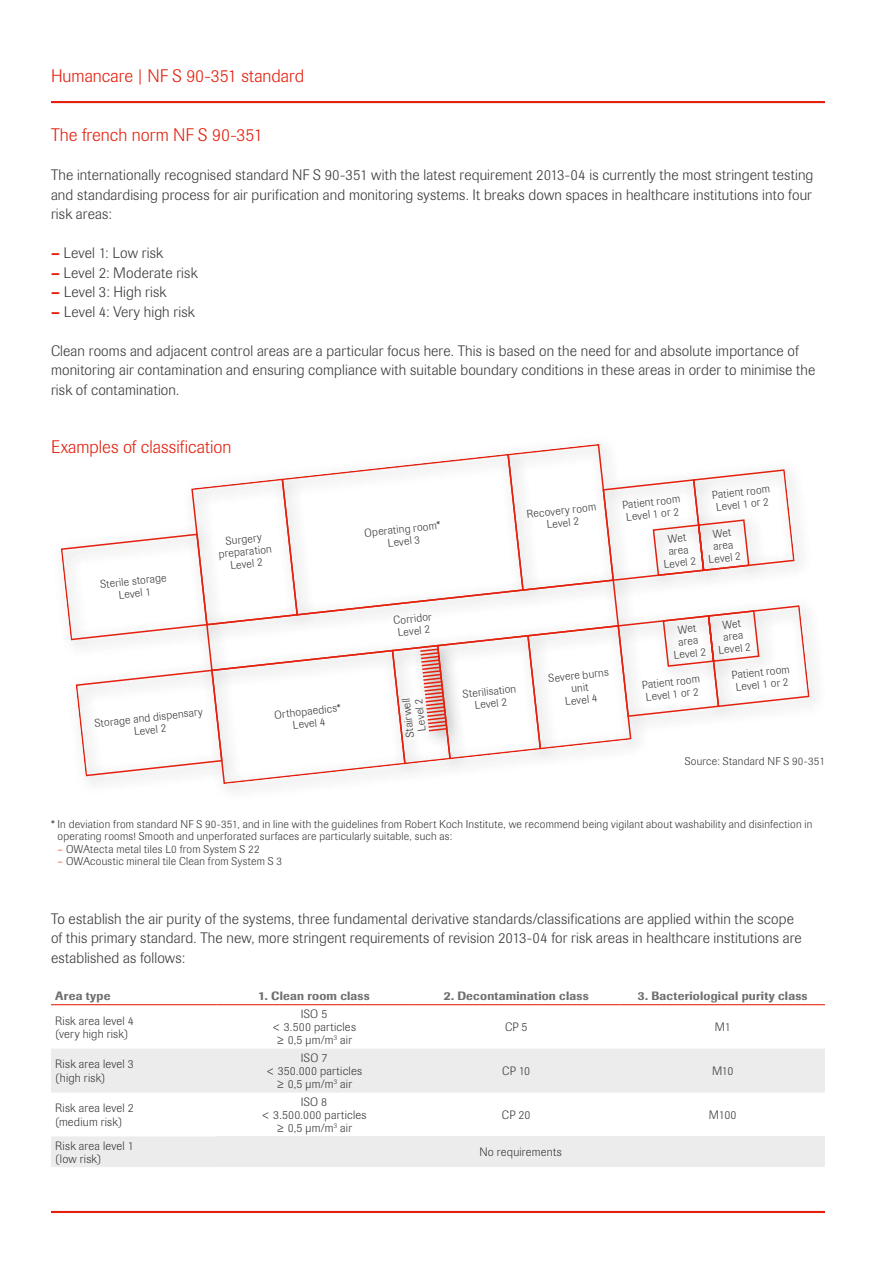
<style>
.page{position:relative;width:893px;height:1263px;background:#fff}
.page>*{position:absolute;margin:0;border:0;box-sizing:border-box;transform-origin:0 0}
.t1{font:300 18px "Imago Pro";color:#e4200e}
.t2{font:300 15px/19.5px "Imago Pro";letter-spacing:.01em;color:#3b3b3a}
.t3{font:300 12px/13.2px "Imago Pro";letter-spacing:.02em;color:#3b3b3a}
.t4{font:500 12px "Imago Pro";letter-spacing:.015em;color:#6f6f6e}
.t5{font:300 11.25px/12.3px "Imago Pro";letter-spacing:.02em;color:#3b3b3a;text-align:center}
.s1{font-weight:500;color:#e4200e}
.s2{color:#e4200e}
</style>
<div class="page">
<svg style="left:51px;top:1049px;width:774px;height:118px;fill:#ececed"></svg>
<div style="left:216px;top:1136px;width:609px;height:31px;background:#ececed"></div>
<hr style="left:51px;top:1004px;width:165px;height:1px;background:#e4200e">
<hr style="left:216px;top:1004px;width:196px;height:1px;background:#e4200e">
<hr style="left:412px;top:1004px;width:209px;height:1px;background:#e4200e">
<hr style="left:621px;top:1004px;width:204px;height:1px;background:#e4200e">
<svg style="left:60px;top:444px;width:750px;height:341px"></svg>
<hr style="left:51px;top:101px;width:774px;height:2px;background:#e4200e">
<hr style="left:51px;top:1211px;width:774px;height:2px;background:#e4200e">
<p class="t1" style="left:51px;top:64px;width:255px">Humancare | NF S 90-351 standard</p>
<p class="t1" style="left:51px;top:123px;width:213px">The french norm NF S 90-351</p>
<p class="t2" style="left:51px;top:165px;width:764px;text-align:justify">The internationally recognised standard NF S 90-351 with the latest requirement 2013-04 is currently the most stringent testing and standardising process for air purification and monitoring systems. It breaks down spaces in healthcare institutions into four risk areas:</p>
<p class="t2" style="left:51px;top:243px;width:113px"><span class="s1">–</span> Level 1: Low risk</p>
<p class="t2" style="left:51px;top:262px;width:148px"><span class="s1">–</span> Level 2: Moderate risk</p>
<p class="t2" style="left:51px;top:282px;width:117px"><span class="s1">–</span> Level 3: High risk</p>
<p class="t2" style="left:51px;top:301px;width:145px"><span class="s1">–</span> Level 4: Very high risk</p>
<p class="t2" style="left:51px;top:340px;width:766px">Clean rooms and adjacent control areas are a particular focus here. This is based on the need for and absolute importance of monitoring air contamination and ensuring compliance with suitable boundary conditions in these areas in order to minimise the risk of contamination.</p>
<p class="t1" style="left:51px;top:435px;width:182px">Examples of classification</p>
<p class="t5" style="left:100px;top:578px;width:68px;rotate:-6deg">Sterile storage<br>Level 1</p>
<p class="t5" style="left:217px;top:535px;width:55px;rotate:-6deg">Surgery preparation<br>Level 2</p>
<p class="t5" style="left:94px;top:717px;width:110px;rotate:-6deg">Storage and dispensary<br>Level 2</p>
<p class="t5" style="left:274px;top:708px;width:68px;rotate:-6deg">Orthopaedics*<br>Level 4</p>
<p class="t5" style="left:364px;top:527px;width:78px;rotate:-6deg">Operating room*<br>Level 3</p>
<p class="t5" style="left:393px;top:614px;width:40px;text-align:left;rotate:-6deg">Corridor<br>Level 2</p>
<p class="t5" style="left:404px;top:738px;width:41px;rotate:-96deg">Stairwell<br>Level 2</p>
<p class="t5" style="left:526px;top:508px;width:71px;rotate:-6deg">Recovery room<br>Level 2</p>
<p class="t5" style="left:622px;top:498px;width:60px;text-align:left;rotate:-6deg">Patient room<br>Level 1 or 2</p>
<p class="t5" style="left:660px;top:533px;width:34px;rotate:-6deg">Wet area<br>Level 2</p>
<p class="t5" style="left:711px;top:489px;width:60px;text-align:left;rotate:-6deg">Patient room<br>Level 1 or 2</p>
<p class="t5" style="left:705px;top:528px;width:34px;rotate:-6deg">Wet area<br>Level 2</p>
<p class="t5" style="left:462px;top:688px;width:55px;rotate:-6deg">Sterilisation<br>Level 2</p>
<p class="t5" style="left:548px;top:672px;width:62px;rotate:-6deg">Severe burns unit<br>Level 4</p>
<p class="t5" style="left:670px;top:624px;width:34px;rotate:-6deg">Wet area<br>Level 2</p>
<p class="t5" style="left:641px;top:679px;width:60px;text-align:left;rotate:-6deg">Patient room<br>Level 1 or 2</p>
<p class="t5" style="left:715px;top:619px;width:34px;rotate:-6deg">Wet area<br>Level 2</p>
<p class="t5" style="left:731px;top:669px;width:60px;text-align:left;rotate:-6deg">Patient room<br>Level 1 or 2</p>
<p class="t5" style="left:685px;top:755px;width:142px">Source: Standard NF S 90-351</p>
<p class="t5" style="left:58px;top:818px;width:756px;text-align:left;text-indent:-7px">* In deviation from standard NF S 90-351, and in line with the guidelines from Robert Koch Institute, we recommend being vigilant about washability and disinfection in operating rooms! Smooth and unperforated surfaces are particularly suitable, such as:</p>
<p class="t5" style="left:58px;top:842px;width:204px"><span class="s2">–</span> OWAtecta metal tiles L0 from System S 22</p>
<p class="t5" style="left:58px;top:855px;width:226px"><span class="s2">–</span> OWAcoustic mineral tile Clean from System S 3</p>
<p class="t2" style="left:51px;top:908px;width:752px">To establish the air purity of the systems, three fundamental derivative standards/classifications are applied within the scope of this primary standard. The new, more stringent requirements of revision 2013-04 for risk areas in healthcare institutions are established as follows:</p>
<p class="t4" style="left:55px;top:988px;width:57px">Area type</p>
<p class="t4" style="left:258px;top:988px;width:113px">1. Clean room class</p>
<p class="t4" style="left:444px;top:988px;width:146px">2. Decontamination class</p>
<p class="t4" style="left:638px;top:988px;width:171px">3. Bacteriological purity class</p>
<p class="t3" style="left:55px;top:1014px;width:80px">Risk area level 4 (very high risk)</p>
<p class="t3" style="left:272px;top:1007px;width:85px;text-align:center">ISO 5<br>&lt; 3.500 particles ≥ 0,5 µm/m<sup>3</sup> air</p>
<p class="t3" style="left:505px;top:1020px;width:24px">CP 5</p>
<p class="t3" style="left:715px;top:1020px;width:17px">M1</p>
<p class="t3" style="left:55px;top:1057px;width:80px">Risk area level 3 (high risk)</p>
<p class="t3" style="left:266px;top:1051px;width:98px;text-align:center">ISO 7<br>&lt; 350.000 particles ≥ 0,5 µm/m<sup>3</sup> air</p>
<p class="t3" style="left:55px;top:1101px;width:80px">Risk area level 2 (medium risk)</p>
<p class="t3" style="left:262px;top:1095px;width:106px;text-align:center">ISO 8<br>&lt; 3.500.000 particles ≥ 0,5 µm/m<sup>3</sup> air</p>
<p class="t3" style="left:502px;top:1064px;width:30px">CP 10</p>
<p class="t3" style="left:712px;top:1064px;width:23px">M10</p>
<p class="t3" style="left:502px;top:1108px;width:30px">CP 20</p>
<p class="t3" style="left:709px;top:1108px;width:29px">M100</p>
<p class="t3" style="left:55px;top:1139px;width:80px">Risk area level 1 (low risk)</p>
<p class="t3" style="left:479px;top:1145px;width:84px">No requirements</p>
</div>
